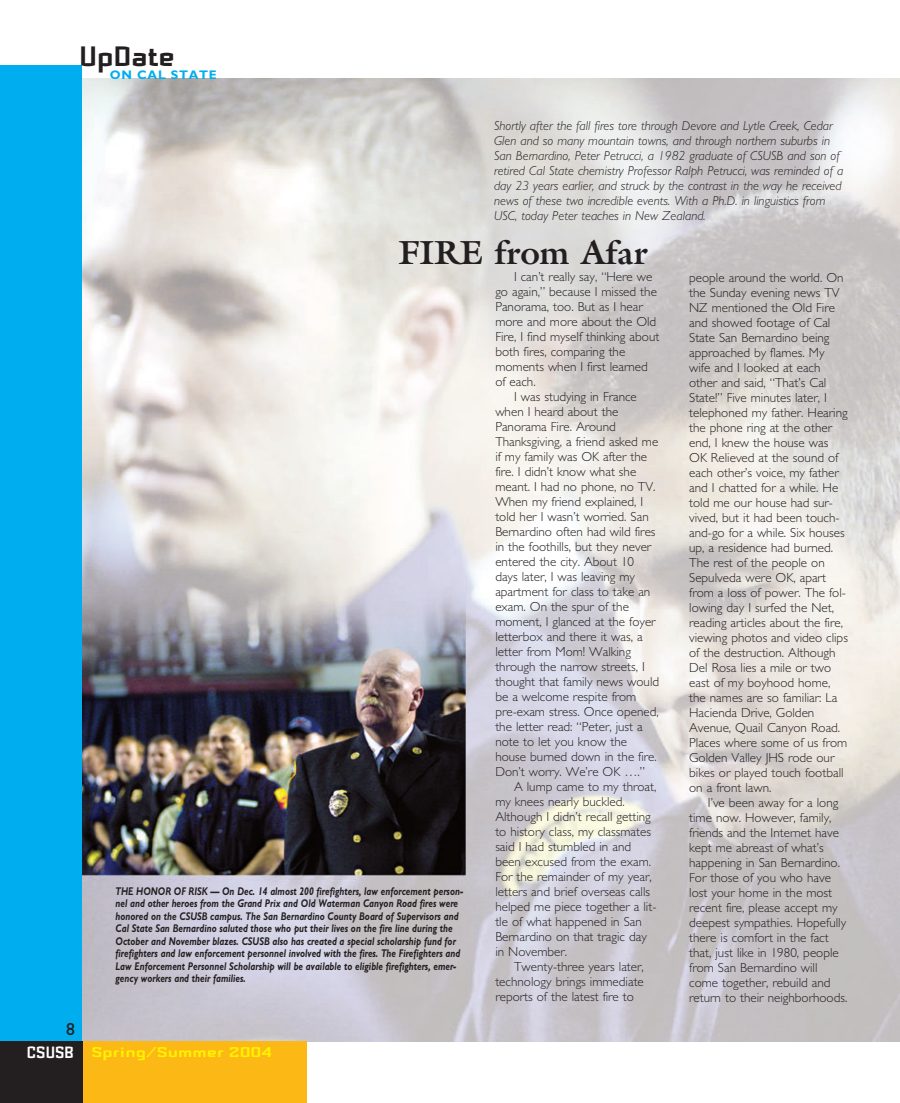
<style>
.page{position:relative;width:900px;height:1103px;background:#fff}
.page>*{position:absolute;margin:0;border:0;box-sizing:border-box;transform-origin:0 0}
.t1{font:700 33.62px "Galliard";color:#231f20}
.t2{font:700 30px "Drukpa";color:#231f20;scale:1.2 1}
.t3{font:17.5px "M Gill Sans";color:#231f20}
.t4{font:700 15px "Drukpa";color:#fff101;scale:1.5 1}
.t5{font:300 13.12px/15px "M Gill Sans";color:#231f20}
.t6{font:italic 300 13.12px/15px "M Gill Sans";color:#231f20}
.t7{font:700 12.5px "M Gill Sans";letter-spacing:.055em;color:#00aeef}
.t8{font:italic 700 11.25px/12.5px "M Gill Sans";color:#231f20;scale:.8 1}
.s1{font-size:17.5px;color:#fff}
</style>
<div class="page">
<img style="left:82px;top:79px;width:818px;height:962px">
<div style="left:0;top:65px;width:82px;height:1037px;background:#00aeef"></div>
<div style="left:80px;top:1041px;width:226px;height:61px;background:#fcb814"></div>
<div style="left:0;top:1041px;width:82px;height:61px;background:#231f20"></div>
<h2 class="t2" style="left:80px;top:47px;width:81px">UpDate</h2>
<p class="t7" style="left:110px;top:70px;width:109px">ON CAL STATE</p>
<p class="t6" style="left:494px;top:120px;width:351px">Shortly after the fall fires tore through Devore and Lytle Creek, Cedar Glen and so many mountain towns, and through northern suburbs in San Bernardino, Peter Petrucci, a 1982 graduate of CSUSB and son of retired Cal State chemistry Professor Ralph Petrucci, was reminded of a day 23 years earlier, and struck by the contrast in the way he received news of these two incredible events. With a Ph.D. in linguistics from USC, today Peter teaches in New Zealand.</p>
<h1 class="t1" style="left:399px;top:233px;width:251px">FIRE from Afar</h1>
<h3 class="t3" style="left:66px;top:1023px;width:10px">8</h3>
<p class="t8" style="left:116px;top:886px;width:436px">THE HONOR OF RISK — On Dec. 14 almost 200 firefighters, law enforcement person&shy;nel and other heroes from the Grand Prix and Old Waterman Canyon Road fires were honored on the CSUSB campus. The San Bernardino County Board of Supervisors and Cal State San Bernardino saluted those who put their lives on the fire line during the October and November blazes. CSUSB also has created a special scholarship fund for firefighters and law enforcement personnel involved with the fires. The Firefighters and Law Enforcement Personnel Scholarship will be available to eligible firefighters, emer&shy;gency workers and their families.</p>
<p class="t4" style="left:27px;top:1047px;width:165px"><span class="s1">CSUSB</span> Spring/Summer 2004</p>
<p class="t5" style="left:514px;top:271px;width:140px">I can’t really say, “Here we</p>
<p class="t5" style="left:495px;top:286px;width:163px">go again,” because I missed the</p>
<p class="t5" style="left:495px;top:301px;width:149px">Panorama, too. But as I hear</p>
<p class="t5" style="left:495px;top:316px;width:162px">more and more about the Old</p>
<p class="t5" style="left:495px;top:331px;width:166px">Fire, I find myself thinking about</p>
<p class="t5" style="left:495px;top:346px;width:132px">both fires, comparing the</p>
<p class="t5" style="left:495px;top:361px;width:154px">moments when I first learned</p>
<p class="t5" style="left:495px;top:376px;width:42px">of each.</p>
<p class="t5" style="left:514px;top:391px;width:124px">I was studying in France</p>
<p class="t5" style="left:495px;top:406px;width:125px">when I heard about the</p>
<p class="t5" style="left:495px;top:421px;width:122px">Panorama Fire. Around</p>
<p class="t5" style="left:495px;top:436px;width:164px">Thanksgiving, a friend asked me</p>
<p class="t5" style="left:495px;top:451px;width:153px">if my family was OK after the</p>
<p class="t5" style="left:495px;top:466px;width:142px">fire. I didn’t know what she</p>
<p class="t5" style="left:495px;top:481px;width:162px">meant. I had no phone, no TV.</p>
<p class="t5" style="left:495px;top:496px;width:149px">When my friend explained, I</p>
<p class="t5" style="left:495px;top:511px;width:155px">told her I wasn’t worried. San</p>
<p class="t5" style="left:495px;top:526px;width:162px">Bernardino often had wild fires</p>
<p class="t5" style="left:495px;top:541px;width:157px">in the foothills, but they never</p>
<p class="t5" style="left:495px;top:556px;width:140px">entered the city. About 10</p>
<p class="t5" style="left:495px;top:571px;width:141px">days later, I was leaving my</p>
<p class="t5" style="left:495px;top:586px;width:157px">apartment for class to take an</p>
<p class="t5" style="left:495px;top:601px;width:135px">exam. On the spur of the</p>
<p class="t5" style="left:495px;top:616px;width:162px">moment, I glanced at the foyer</p>
<p class="t5" style="left:495px;top:631px;width:149px">letterbox and there it was, a</p>
<p class="t5" style="left:495px;top:646px;width:137px">letter from Mom! Walking</p>
<p class="t5" style="left:495px;top:661px;width:151px">through the narrow streets, I</p>
<p class="t5" style="left:495px;top:676px;width:165px">thought that family news would</p>
<p class="t5" style="left:495px;top:691px;width:143px">be a welcome respite from</p>
<p class="t5" style="left:495px;top:706px;width:165px">pre-exam stress. Once opened,</p>
<p class="t5" style="left:495px;top:721px;width:149px">the letter read: “Peter, just a</p>
<p class="t5" style="left:495px;top:736px;width:133px">note to let you know the</p>
<p class="t5" style="left:495px;top:751px;width:163px">house burned down in the fire.</p>
<p class="t5" style="left:495px;top:766px;width:151px">Don’t worry. We’re OK ….”</p>
<p class="t5" style="left:514px;top:781px;width:144px">A lump came to my throat,</p>
<p class="t5" style="left:495px;top:796px;width:131px">my knees nearly buckled.</p>
<p class="t5" style="left:495px;top:811px;width:157px">Although I didn’t recall getting</p>
<p class="t5" style="left:495px;top:826px;width:157px">to history class, my classmates</p>
<p class="t5" style="left:495px;top:841px;width:137px">said I had stumbled in and</p>
<p class="t5" style="left:495px;top:856px;width:157px">been excused from the exam.</p>
<p class="t5" style="left:495px;top:871px;width:158px">For the remainder of my year,</p>
<p class="t5" style="left:495px;top:886px;width:156px">letters and brief overseas calls</p>
<p class="t5" style="left:495px;top:901px;width:163px">helped me piece together a lit-</p>
<p class="t5" style="left:495px;top:916px;width:148px">tle of what happened in San</p>
<p class="t5" style="left:495px;top:931px;width:153px">Bernardino on that tragic day</p>
<p class="t5" style="left:495px;top:946px;width:73px">in November.</p>
<p class="t5" style="left:514px;top:961px;width:131px">Twenty-three years later,</p>
<p class="t5" style="left:495px;top:976px;width:150px">technology brings immediate</p>
<p class="t5" style="left:495px;top:991px;width:140px">reports of the latest fire to</p>
<p class="t5" style="left:689px;top:271px;width:160px">people around the world. On the Sunday evening news TV<br>NZ mentioned the Old Fire and showed footage of Cal<br>State San Bernardino being approached by flames. My wife and I looked at each other and said, “That’s Cal<br>State!” Five minutes later, I telephoned my father. Hearing the phone ring at the other end, I knew the house was<br>OK Relieved at the sound of each other’s voice, my father and I chatted for a while. He told me our house had sur&shy;vived, but it had been touch&shy;and-go for a while. Six houses up, a residence had burned.<br>The rest of the people on<br>Sepulveda were OK, apart from a loss of power. The fol&shy;lowing day I surfed the Net, reading articles about the fire, viewing photos and video clips of the destruction. Although<br>Del Rosa lies a mile or two east of my boyhood home, the names are so familiar: La<br>Hacienda Drive, Golden<br>Avenue, Quail Canyon Road.<br>Places where some of us from<br>Golden Valley JHS rode our bikes or played touch football on a front lawn.</p>
<p class="t5" style="left:689px;top:796px;width:160px;text-indent:19px">I’ve been away for a long time now. However, family, friends and the Internet have kept me abreast of what’s happening in San Bernardino.<br>For those of you who have lost your home in the most recent fire, please accept my deepest sympathies. Hopefully there is comfort in the fact that, just like in 1980, people from San Bernardino will come together, rebuild and return to their neighborhoods.</p>
</div>
